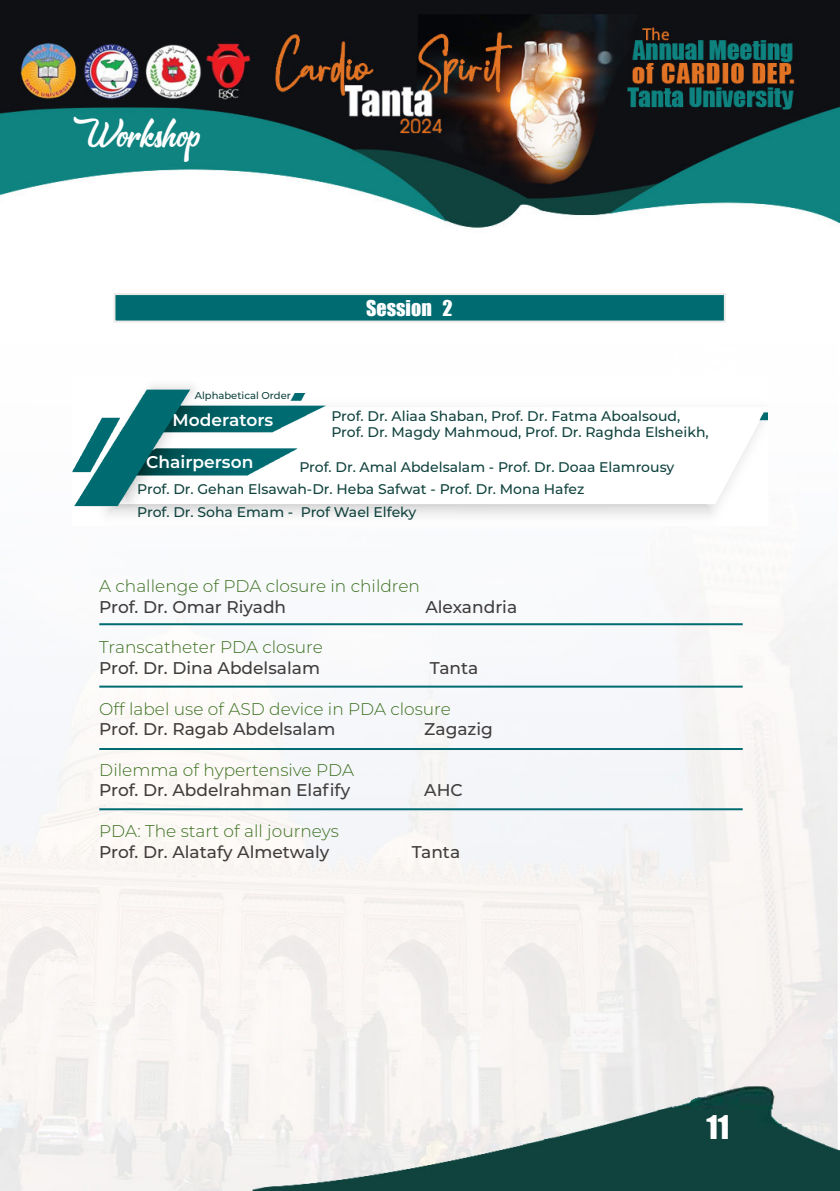
<style>
.page{position:relative;width:840px;height:1191px;background:#fff}
.page>*{position:absolute;margin:0;border:0;box-sizing:border-box;transform-origin:0 0}
.t1{font:32px "&Matchmaker";color:#fff}
.t2{font:30px "Impact";color:#fff}
.t3{font:20px "Impact";color:#fff}
.t4{font:500 17px "Montserrat";color:#403d3d}
.t5{font:300 17px "Montserrat";color:#3c7121}
.t6{font:600 17px "Montserrat";color:#fff}
.t7{font:500 14px "Montserrat";color:#10433e}
.t8{font:500 10px "Montserrat";color:#10433e}
</style>
<div class="page">
<img style="left:0;top:0;width:839px;height:1191px">
<img style="left:73px;top:378px;width:694px;height:147px">
<hr style="left:99px;top:623px;width:643px;height:2px;background:#006b71">
<hr style="left:99px;top:685px;width:643px;height:2px;background:#006b71">
<hr style="left:99px;top:748px;width:643px;height:2px;background:#006b71">
<hr style="left:99px;top:808px;width:643px;height:2px;background:#006b71">
<div style="left:113px;top:293px;width:612px;height:29px;background:#006b71;border:2px solid #ecebe9"></div>
<p class="t1" style="left:73px;top:113px;width:130px">Workshop</p>
<p class="t8" style="left:195px;top:388px;width:98px">Alphabetical Order</p>
<p class="t6" style="left:172px;top:408px;width:102px">Moderators</p>
<p class="t3" style="left:366px;top:293px;width:88px">SESSION 2</p>
<p class="t7" style="left:331px;top:406px;width:350px">Prof. Dr. Aliaa Shaban, Prof. Dr. Fatma Aboalsoud,</p>
<p class="t7" style="left:331px;top:422px;width:379px">Prof. Dr. Magdy Mahmoud, Prof. Dr. Raghda Elsheikh,</p>
<p class="t6" style="left:146px;top:450px;width:108px">Chairperson</p>
<p class="t7" style="left:299px;top:458px;width:376px">Prof. Dr. Amal Abdelsalam - Prof. Dr. Doaa Elamrousy</p>
<p class="t7" style="left:137px;top:480px;width:448px">Prof. Dr. Gehan Elsawah-Dr. Heba Safwat - Prof. Dr. Mona Hafez</p>
<p class="t7" style="left:137px;top:502px;width:280px">Prof. Dr. Soha Emam - Prof Wael Elfeky</p>
<p class="t5" style="left:99px;top:574px;width:322px">A challenge of PDA closure in children</p>
<p class="t4" style="left:99px;top:595px;width:188px">Prof. Dr. Omar Riyadh</p>
<p class="t4" style="left:425px;top:595px;width:93px">Alexandria</p>
<p class="t5" style="left:99px;top:636px;width:225px">Transcatheter PDA closure</p>
<p class="t4" style="left:99px;top:656px;width:222px">Prof. Dr. Dina Abdelsalam</p>
<p class="t4" style="left:429px;top:656px;width:50px">Tanta</p>
<p class="t5" style="left:99px;top:697px;width:353px">Off label use of ASD device in PDA closure</p>
<p class="t4" style="left:99px;top:717px;width:237px">Prof. Dr. Ragab Abdelsalam</p>
<p class="t4" style="left:424px;top:717px;width:70px">Zagazig</p>
<p class="t5" style="left:99px;top:758px;width:256px">Dilemma of hypertensive PDA</p>
<p class="t4" style="left:99px;top:778px;width:252px">Prof. Dr. Abdelrahman Elafify</p>
<p class="t4" style="left:424px;top:778px;width:40px">AHC</p>
<p class="t5" style="left:99px;top:819px;width:241px">PDA: The start of all journeys</p>
<p class="t4" style="left:99px;top:839px;width:231px">Prof. Dr. Alatafy Almetwaly</p>
<p class="t4" style="left:411px;top:839px;width:50px">Tanta</p>
<h2 class="t2" style="left:706px;top:1103px;width:24px">11</h2>
</div>
